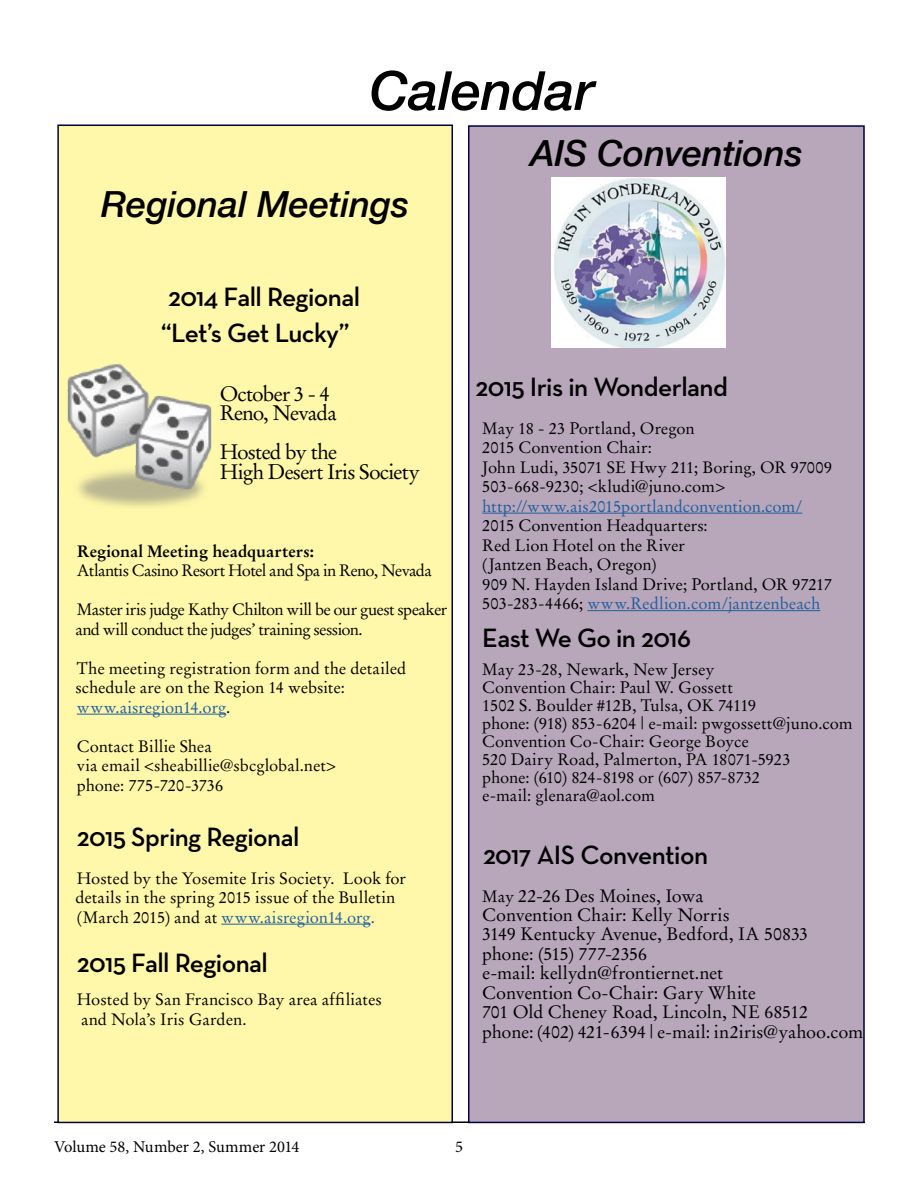
<style>
.page{position:relative;width:918px;height:1188px;background:#fff}
.page>*{position:absolute;margin:0;border:0;box-sizing:border-box;transform-origin:0 0}
.t1{font:italic 500 54px "Helvetica Neue";letter-spacing:-.005em;color:#000}
.t2{font:italic 500 36px "Helvetica Neue";letter-spacing:-.005em;color:#000}
.t3{font:600 27px/36px "Neutraface Text";letter-spacing:-.02em;color:#000}
.t4{font:21px/19.5px "Stempel Garamond";letter-spacing:-.04em;color:#000}
.t5{font:18px/19.5px "Stempel Garamond";letter-spacing:-.005em;color:#000}
.t6{font:16.5px/19.5px "Stempel Garamond";letter-spacing:-.005em;color:#000}
.t7{font:16.5px/19.5px "Stempel Garamond";letter-spacing:-.035em;color:#000}
.t8{font:16.5px "Stempel Garamond";letter-spacing:-.04em;color:#000}
.t9{font:16.5px "Stempel Garamond";color:#215e9e}
.t10{font:16.5px "Minion Pro";letter-spacing:-.005em;color:#000}
.t11{font:700 16.5px "Stempel Garamond";letter-spacing:.005em;color:#000}
.s1{color:#215e9e}
.s2{color:#78288b}
.s3{font-size:16.5px}
</style>
<div class="page">
<hr style="left:54px;top:1121px;width:811px;height:2px;background:#000">
<div style="left:58px;top:125px;width:394px;height:997px;background:#fff8aa"></div>
<hr style="left:77px;top:714px;width:149px;height:1px;background:#215e9e">
<hr style="left:221px;top:924px;width:150px;height:1px;background:#215e9e">
<div style="left:57px;top:124px;width:396px;height:999px;border:2px solid #00003c"></div>
<div style="left:469px;top:126px;width:395px;height:996px;background:#b8a7bb"></div>
<hr style="left:482px;top:513px;width:320px;height:1px;background:#215e9e">
<hr style="left:587px;top:610px;width:233px;height:1px;background:#215e9e">
<div style="left:468px;top:125px;width:397px;height:998px;border:2px solid #00003c"></div>
<img style="left:551px;top:177px;width:174px;height:171px">
<img style="left:67px;top:364px;width:145px;height:143px">
<h1 class="t1" style="left:370px;top:44px;width:226px">Calendar</h1>
<h2 class="t2" style="left:101px;top:173px;width:310px">Regional Meetings</h2>
<h3 class="t3" style="left:161px;top:279px;width:201px">2014 Fall Regional “Let’s Get Lucky”</h3>
<p class="t4" style="left:220px;top:384px;width:119px">October 3 - 4<br>Reno, Nevada</p>
<p class="t4" style="left:220px;top:442px;width:202px">Hosted by the<br>High Desert Iris Society</p>
<p class="t11" style="left:77px;top:541px;width:239px">Regional Meeting headquarters:</p>
<p class="t8" style="left:77px;top:560px;width:357px">Atlantis Casino Resort Hotel and Spa in Reno, Nevada</p>
<p class="t7" style="left:75px;top:600px;width:373px">Master iris judge Kathy Chilton will be our guest speaker and will conduct the judges’ training session.</p>
<p class="t6" style="left:75px;top:658px;width:332px">The meeting registration form and the detailed schedule are on the Region 14 website: <span class="s1">www.aisregion14.org</span>.</p>
<p class="t6" style="left:77px;top:736px;width:261px">Contact Billie Shea<br>via email &lt;sheabillie@sbcglobal.net&gt; phone: 775-720-3736</p>
<h3 class="t3" style="left:77px;top:819px;width:224px">2015 Spring Regional</h3>
<p class="t6" style="left:75px;top:868px;width:332px">Hosted by the Yosemite Iris Society. Look for details in the spring 2015 issue of the Bulletin (March 2015) and at <span class="s1">www.aisregion14.org</span><span class="s2">.</span></p>
<h3 class="t3" style="left:77px;top:945px;width:193px">2015 Fall Regional</h3>
<p class="t6" style="left:77px;top:990px;width:307px">Hosted by San Francisco Bay area affiliates and Nola’s Iris Garden.</p>
<h2 class="t2" style="left:530px;top:122px;width:274px">AIS Conventions</h2>
<h3 class="t3" style="left:476px;top:369px;width:254px">2015 Iris in Wonderland</h3>
<p class="t6" style="left:482px;top:418px;width:351px">May 18 - 23 Portland, Oregon<br>2015 Convention Chair:<br>John Ludi, 35071 SE Hwy 211; Boring, OR 97009<br>503-668-9230; &lt;kludi@juno.com&gt;</p>
<p class="t9" style="left:482px;top:496px;width:321px">http://www.ais2015portlandconvention.com/</p>
<p class="t6" style="left:482px;top:516px;width:351px">2015 Convention Headquarters:<br>Red Lion Hotel on the River<br>(Jantzen Beach, Oregon)<br>909 N. Hayden Island Drive; Portland, OR 97217<br>503-283-4466; <span class="s1">www.Redlion.com/jantzenbeach</span></p>
<h3 class="t3" style="left:482px;top:619px;width:210px">East We Go in 2016</h3>
<p class="t6" style="left:482px;top:660px;width:372px;line-height:18px">May 23-28, Newark, New Jersey<br>Convention Chair: Paul W. Gossett<br>1502 S. Boulder #12B, Tulsa, OK 74119<br>phone: (918) 853-6204 | e-mail: pwgossett@juno.com Convention Co-Chair: George Boyce<br>520 Dairy Road, Palmerton, PA 18071-5923<br>phone: (610) 824-8198 or (607) 857-8732<br>e-mail: glenara@aol.com</p>
<h3 class="t3" style="left:483px;top:837px;width:227px">2017 AIS Convention</h3>
<p class="t5" style="left:482px;top:886px;width:382px"><span class="s3">May</span> 22-26 Des Moines, Iowa<br>Convention Chair: Kelly Norris<br>3149 Kentucky Avenue, Bedford, IA 50833 phone: (515) 777-2356<br>e-mail: kellydn@frontiernet.net<br>Convention Co-Chair: Gary White<br>701 Old Cheney Road, Lincoln, NE 68512 phone: (402) 421-6394 | e-mail: in2iris@yahoo.com</p>
<p class="t10" style="left:54px;top:1136px;width:247px">Volume 58, Number 2, Summer 2014</p>
<p class="t10" style="left:455px;top:1136px;width:9px">5</p>
</div>
